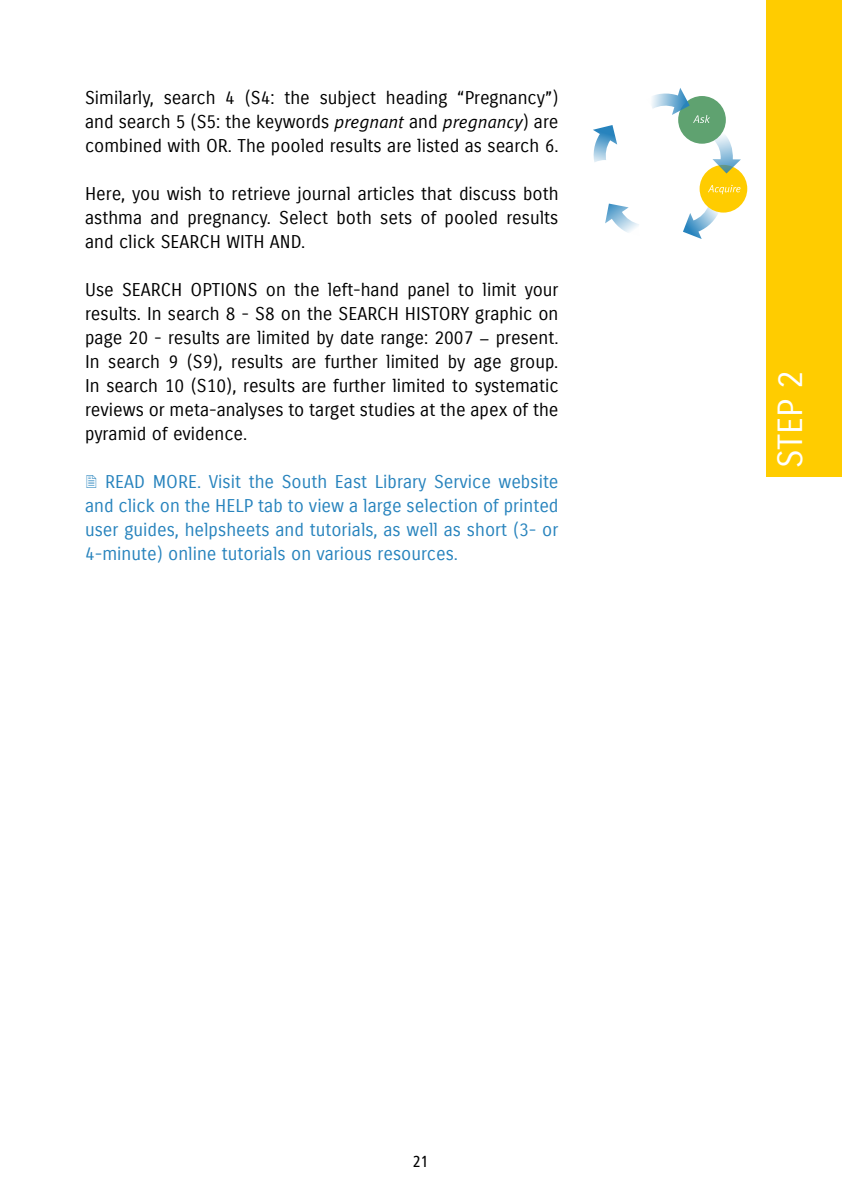
<style>
.page{position:relative;width:842px;height:1191px;background:#fff}
.page>*{position:absolute;margin:0;border:0;box-sizing:border-box;transform-origin:0 0}
.t1{font:34px "Carrois Gothic";color:#fff}
.t2{font:18px/24px "Carrois Gothic";color:#000;text-align:justify}
.t3{font:18px/24px "Carrois Gothic";color:#2783bd;text-align:justify}
.t4{font:condensed 16px "Frutiger";color:#000}
.s1{font-family:"Meta";font-style:italic}
</style>
<div class="page">
<div style="left:766px;top:0;width:76px;height:476px;background:#fc0"></div>
<div style="left:678px;top:96px;width:48px;height:48px;background:#5fa270;border-radius:50%"></div>
<svg style="left:593px;top:125px;width:24px;height:37px"></svg>
<div style="left:581px;top:160px;width:48px;height:48px;background:#fff;border-radius:50%"></div>
<svg style="left:605px;top:204px;width:34px;height:29px"></svg>
<svg style="left:683px;top:202px;width:35px;height:37px"></svg>
<div style="left:700px;top:165px;width:47px;height:48px;background:#fc0;border-radius:50%"></div>
<svg style="left:712px;top:131px;width:29px;height:42px"></svg>
<svg style="left:651px;top:88px;width:59px;height:35px"></svg>
<svg style="left:708px;top:185px;width:32px;height:9px"></svg>
<p class="t2" style="left:85px;top:86px;width:475px">Similarly, search 4 (S4: the subject heading “Pregnancy”) and search 5 (S5: the keywords <span class="s1">pregnant</span> and <span class="s1">pregnancy</span>) are combined with OR. The pooled results are listed as search 6.</p>
<p class="t2" style="left:85px;top:182px;width:475px">Here, you wish to retrieve journal articles that discuss both asthma and pregnancy. Select both sets of pooled results and click SEARCH WITH AND.</p>
<p class="t2" style="left:85px;top:278px;width:475px">Use search options on the left-hand panel to limit your results. I n search 8 - S8 on the Search History graphic on page 20 - results are limited by date range: 2007 present.<br>I n search 9 (S9), results are further limited by age group.<br>I n search 10 (S10), results are further limited to systematic reviews or meta-analyses to target studies at the apex of the pyramid of evidence.</p>
<p class="t3" style="left:85px;top:470px;width:475px;text-indent:20px">Read More. Visit the South East Library Service website and click on the HELP tab to view a large selection of printed user guides, helpsheets and tutorials, as well as short (3- or 4-minute) online tutorials on various resources.</p>
<h1 class="t1" style="left:771px;top:468px;width:99px;rotate:-90deg">Step 2</h1>
<p class="t4" style="left:413px;top:1151px;width:17px">21</p>
</div>
